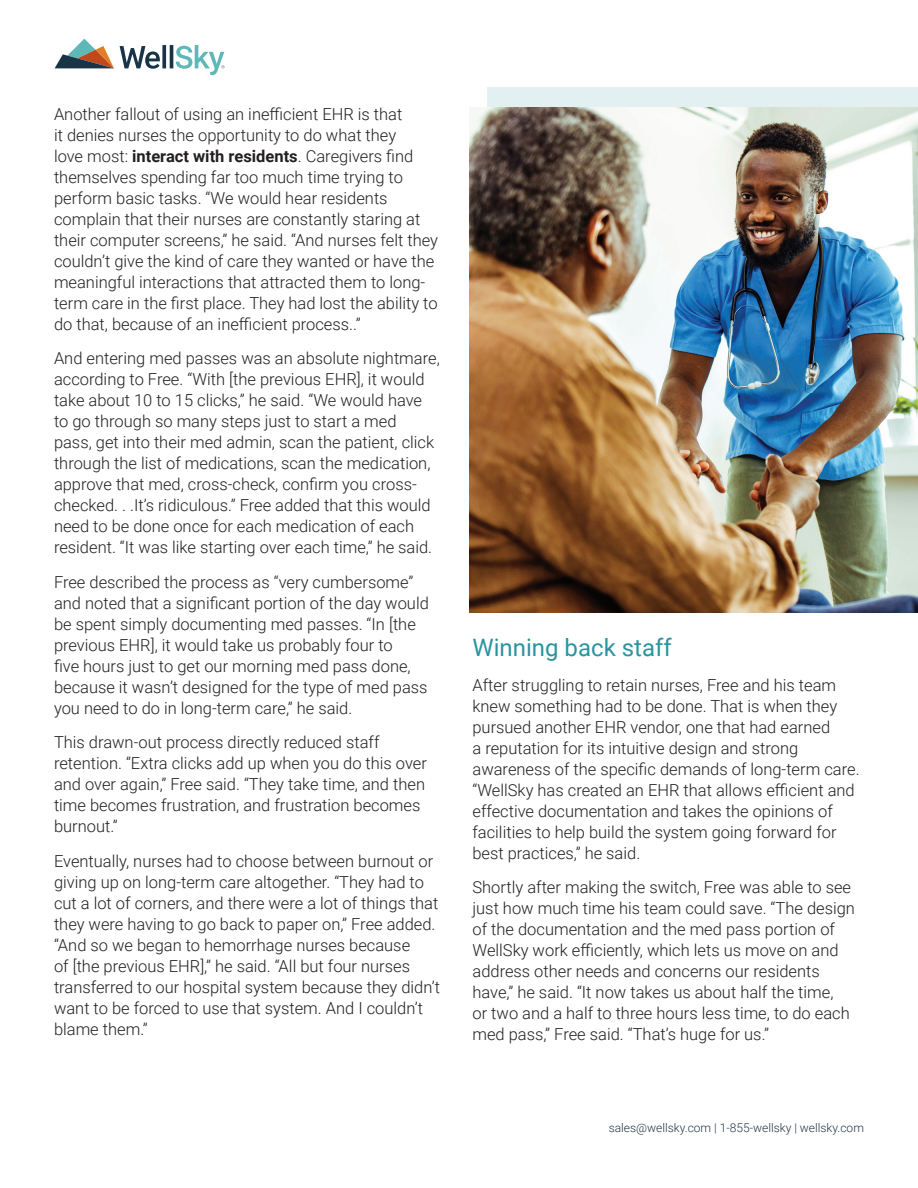
<style>
.page{position:relative;width:918px;height:1188px;background:#fff}
.page>*{position:absolute;margin:0;border:0;box-sizing:border-box;transform-origin:0 0}
.t1{font:24px "Roboto";color:#2a949e}
.t2{font:300 16.5px/21px "Roboto";color:#231f20}
.t3{font:300 12px "Roboto";color:#213646}
.s1{font-weight:700}
</style>
<div class="page">
<div style="left:487px;top:87px;width:431px;height:454px;background:#e2f0f2"></div>
<img style="left:470px;top:107px;width:448px;height:505px">
<svg style="left:55px;top:39px;width:59px;height:29px"></svg>
<svg style="left:120px;top:45px;width:104px;height:30px"></svg>
<p class="t2" style="left:54px;top:103px;width:386px">Another fallout of using an inefficient EHR is that<br>it denies nurses the opportunity to do what they<br>love most: <span class="s1">interact with residents</span>. Caregivers find themselves spending far too much time trying to perform basic tasks. “We would hear residents complain that their nurses are constantly staring at their computer screens,” he said. “And nurses felt they couldn’t give the kind of care they wanted or have the meaningful interactions that attracted them to long&shy;term care in the first place. They had lost the ability to do that, because of an inefficient process..”</p>
<p class="t2" style="left:54px;top:347px;width:387px">And entering med passes was an absolute nightmare, according to Free. “With [the previous EHR], it would take about 10 to 15 clicks,” he said. “We would have to go through so many steps just to start a med<br>pass, get into their med admin, scan the patient, click through the list of medications, scan the medication, approve that med, cross-check, confirm you cross&shy;checked. . .It’s ridiculous.” Free added that this would need to be done once for each medication of each resident. “It was like starting over each time,” he said.</p>
<p class="t2" style="left:54px;top:571px;width:376px">Free described the process as “very cumbersome” and noted that a significant portion of the day would be spent simply documenting med passes. “In [the previous EHR], it would take us probably four to<br>five hours just to get our morning med pass done, because it wasn’t designed for the type of med pass you need to do in long-term care,” he said.</p>
<p class="t2" style="left:54px;top:731px;width:375px">This drawn-out process directly reduced staff retention. “Extra clicks add up when you do this over and over again,” Free said. “They take time, and then time becomes frustration, and frustration becomes burnout.”</p>
<p class="t2" style="left:54px;top:850px;width:388px">Eventually, nurses had to choose between burnout or giving up on long-term care altogether. “They had to cut a lot of corners, and there were a lot of things that they were having to go back to paper on,” Free added. “And so we began to hemorrhage nurses because<br>of [the previous EHR],” he said. “All but four nurses transferred to our hospital system because they didn’t want to be forced to use that system. And I couldn’t blame them.”</p>
<h1 class="t1" style="left:472px;top:631px;width:201px">Winning back staff</h1>
<p class="t2" style="left:472px;top:674px;width:389px">After struggling to retain nurses, Free and his team knew something had to be done. That is when they pursued another EHR vendor, one that had earned<br>a reputation for its intuitive design and strong awareness of the specific demands of long-term care. “WellSky has created an EHR that allows efficient and effective documentation and takes the opinions of facilities to help build the system going forward for best practices,” he said.</p>
<p class="t2" style="left:472px;top:876px;width:384px">Shortly after making the switch, Free was able to see just how much time his team could save. “The design of the documentation and the med pass portion of WellSky work efficiently, which lets us move on and address other needs and concerns our residents have,” he said. “It now takes us about half the time,<br>or two and a half to three hours less time, to do each med pass,” Free said. “That’s huge for us.”</p>
<p class="t3" style="left:609px;top:1120px;width:257px">sales@wellsky.com | 1-855-wellsky | wellsky.com</p>
</div>
